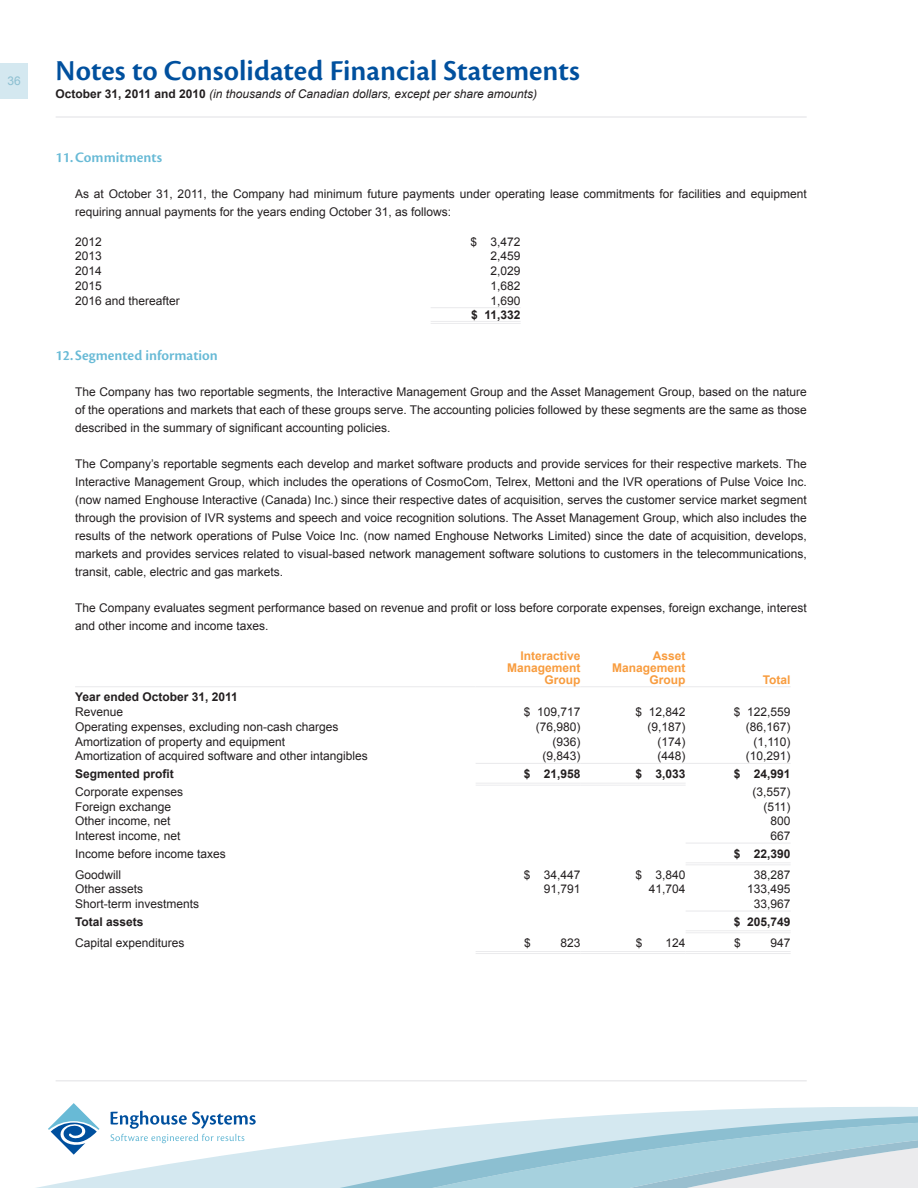
<style>
.page{position:relative;width:918px;height:1188px;background:#fff}
.page>*{position:absolute;margin:0;border:0;box-sizing:border-box;transform-origin:0 0}
.t1{font:600 30px "Cronos Pro";color:#00509e}
.t2{font:600 15px "Cronos Pro";color:#68bad6}
.t3{font:12px/18px "Arial";color:#231f20}
.t4{font:700 12px "Arial";color:#231f20}
.t5{font:italic 12px "Arial";color:#231f20}
.t6{font:700 12px/12px "Arial";color:#f89c3e;text-align:right}
.t7{font:12px "Arial";color:#8cbfd1}
.s1{font-weight:700;font-style:normal}
</style>
<div class="page">
<svg style="left:140px;top:1107px;width:778px;height:9px"></svg>
<svg style="left:553px;top:1116px;width:365px;height:3px"></svg>
<svg style="left:36px;top:1119px;width:882px;height:69px"></svg>
<svg style="left:110px;top:1111px;width:146px;height:32px"></svg>
<svg style="left:48px;top:1103px;width:52px;height:52px"></svg>
<hr style="left:56px;top:1080px;width:751px;height:2px;background:#ebebed">
<div style="left:0;top:63px;width:28px;height:36px;background:#d4e8f0"></div>
<hr style="left:56px;top:116px;width:751px;height:2px;background:#ebebed">
<hr style="left:431px;top:307px;width:90px;height:1px;background:#ebebed">
<hr style="left:431px;top:321px;width:90px;height:1px;background:#ebebed">
<hr style="left:431px;top:323px;width:90px;height:1px;background:#ebebed">
<hr style="left:476px;top:763px;width:105px;height:1px;background:#ebebed">
<hr style="left:581px;top:763px;width:105px;height:1px;background:#ebebed">
<hr style="left:686px;top:763px;width:105px;height:1px;background:#ebebed">
<hr style="left:476px;top:783px;width:105px;height:1px;background:#ebebed">
<hr style="left:476px;top:785px;width:105px;height:1px;background:#ebebed">
<hr style="left:581px;top:783px;width:105px;height:1px;background:#ebebed">
<hr style="left:581px;top:785px;width:105px;height:1px;background:#ebebed">
<hr style="left:686px;top:862px;width:105px;height:1px;background:#ebebed">
<hr style="left:686px;top:864px;width:105px;height:1px;background:#ebebed">
<hr style="left:686px;top:843px;width:105px;height:1px;background:#ebebed">
<hr style="left:686px;top:910px;width:105px;height:2px;background:#ebebed">
<hr style="left:686px;top:930px;width:105px;height:1px;background:#ebebed">
<hr style="left:686px;top:932px;width:105px;height:1px;background:#ebebed">
<hr style="left:476px;top:951px;width:105px;height:1px;background:#ebebed">
<hr style="left:476px;top:953px;width:105px;height:1px;background:#ebebed">
<hr style="left:581px;top:951px;width:105px;height:1px;background:#ebebed">
<hr style="left:581px;top:953px;width:105px;height:1px;background:#ebebed">
<hr style="left:686px;top:951px;width:105px;height:1px;background:#ebebed">
<hr style="left:686px;top:953px;width:105px;height:1px;background:#ebebed">
<hr style="left:75px;top:686px;width:401px;height:1px;background:#ebebed">
<hr style="left:476px;top:686px;width:105px;height:1px;background:#ebebed">
<hr style="left:581px;top:686px;width:105px;height:1px;background:#ebebed">
<hr style="left:686px;top:686px;width:105px;height:1px;background:#ebebed">
<p class="t7" style="left:7px;top:73px;width:15px">36</p>
<h1 class="t1" style="left:56px;top:54px;width:526px">Notes to Consolidated Financial Statements</h1>
<p class="t5" style="left:56px;top:86px;width:483px"><span class="s1">October 31, 2011 and 2010</span> (in thousands of Canadian dollars, except per share amounts)</p>
<p class="t2" style="left:56px;top:149px;width:108px">11.Commitments</p>
<p class="t3" style="left:75px;top:185px;width:733px">As at October 31, 2011, the Company had minimum future payments under operating lease commitments for facilities and equipment requiring annual payments for the years ending October 31, as follows:</p>
<p class="t3" style="left:75px;top:233px;width:28px">2012</p>
<p class="t3" style="left:471px;top:233px;width:52px">$ 3,472</p>
<p class="t3" style="left:75px;top:247px;width:28px">2013</p>
<p class="t3" style="left:491px;top:247px;width:32px">2,459</p>
<p class="t3" style="left:75px;top:262px;width:28px">2014</p>
<p class="t3" style="left:491px;top:262px;width:32px">2,029</p>
<p class="t3" style="left:75px;top:277px;width:28px">2015</p>
<p class="t3" style="left:491px;top:277px;width:32px">1,682</p>
<p class="t3" style="left:75px;top:292px;width:106px">2016 and thereafter</p>
<p class="t3" style="left:491px;top:292px;width:32px">1,690</p>
<p class="t4" style="left:471px;top:307px;width:51px">$ 11,332</p>
<p class="t2" style="left:56px;top:347px;width:164px">12. Segmented information</p>
<p class="t3" style="left:75px;top:383px;width:733px;text-align:justify">The Company has two reportable segments, the Interactive Management Group and the Asset Management Group, based on the nature of the operations and markets that each of these groups serve. The accounting policies followed by these segments are the same as those described in the summary of significant accounting policies.</p>
<p class="t3" style="left:75px;top:455px;width:733px;text-align:justify">The Company’s reportable segments each develop and market software products and provide services for their respective markets. The Interactive Management Group, which includes the operations of CosmoCom, Telrex, Mettoni and the IVR operations of Pulse Voice Inc. (now named Enghouse Interactive (Canada) Inc.) since their respective dates of acquisition, serves the customer service market segment through the provision of IVR systems and speech and voice recognition solutions. The Asset Management Group, which also includes the results of the network operations of Pulse Voice Inc. (now named Enghouse Networks Limited) since the date of acquisition, develops, markets and provides services related to visual-based network management software solutions to customers in the telecommunications, transit, cable, electric and gas markets.</p>
<p class="t3" style="left:75px;top:599px;width:733px">The Company evaluates segment performance based on revenue and profit or loss before corporate expenses, foreign exchange, interest and other income and income taxes.</p>
<p class="t6" style="left:507px;top:650px;width:75px">Interactive<br>Management<br>Group</p>
<p class="t6" style="left:612px;top:650px;width:75px">Asset<br>Management<br>Group</p>
<p class="t6" style="left:763px;top:674px;width:29px">Total</p>
<p class="t4" style="left:75px;top:689px;width:164px">Year ended October 31, 2011</p>
<p class="t3" style="left:75px;top:703px;width:50px">Revenue</p>
<p class="t3" style="left:524px;top:703px;width:58px">$ 109,717</p>
<p class="t3" style="left:636px;top:703px;width:52px">$ 12,842</p>
<p class="t3" style="left:734px;top:703px;width:58px">$ 122,559</p>
<p class="t3" style="left:75px;top:718px;width:265px">Operating expenses, excluding non-cash charges</p>
<p class="t3" style="left:536px;top:718px;width:46px">(76,980)</p>
<p class="t3" style="left:648px;top:718px;width:40px">(9,187)</p>
<p class="t3" style="left:746px;top:718px;width:46px">(86,167)</p>
<p class="t3" style="left:75px;top:733px;width:212px">Amortization of property and equipment</p>
<p class="t3" style="left:553px;top:733px;width:30px">(936)</p>
<p class="t3" style="left:658px;top:733px;width:30px">(174)</p>
<p class="t3" style="left:754px;top:733px;width:39px">(1,110)</p>
<p class="t3" style="left:75px;top:747px;width:294px">Amortization of acquired software and other intangibles</p>
<p class="t3" style="left:543px;top:747px;width:40px">(9,843)</p>
<p class="t3" style="left:658px;top:747px;width:30px">(448)</p>
<p class="t3" style="left:746px;top:747px;width:46px">(10,291)</p>
<p class="t4" style="left:75px;top:766px;width:100px">Segmented profit</p>
<p class="t4" style="left:524px;top:766px;width:58px">$ 21,958</p>
<p class="t4" style="left:636px;top:766px;width:52px">$ 3,033</p>
<p class="t4" style="left:734px;top:766px;width:58px">$ 24,991</p>
<p class="t3" style="left:75px;top:783px;width:110px">Corporate expenses</p>
<p class="t3" style="left:753px;top:783px;width:40px">(3,557)</p>
<p class="t3" style="left:75px;top:798px;width:98px">Foreign exchange</p>
<p class="t3" style="left:764px;top:798px;width:29px">(511)</p>
<p class="t3" style="left:75px;top:812px;width:97px">Other income, net</p>
<p class="t3" style="left:771px;top:812px;width:22px">800</p>
<p class="t3" style="left:75px;top:827px;width:107px">Interest income, net</p>
<p class="t3" style="left:771px;top:827px;width:22px">667</p>
<p class="t3" style="left:75px;top:845px;width:152px">Income before income taxes</p>
<p class="t4" style="left:734px;top:846px;width:58px">$ 22,390</p>
<p class="t3" style="left:75px;top:865px;width:48px">Goodwill</p>
<p class="t3" style="left:524px;top:865px;width:58px">$ 34,447</p>
<p class="t3" style="left:636px;top:865px;width:52px">$ 3,840</p>
<p class="t3" style="left:754px;top:865px;width:38px">38,287</p>
<p class="t3" style="left:75px;top:880px;width:70px">Other assets</p>
<p class="t3" style="left:544px;top:880px;width:38px">91,791</p>
<p class="t3" style="left:649px;top:880px;width:38px">41,704</p>
<p class="t3" style="left:747px;top:880px;width:45px">133,495</p>
<p class="t3" style="left:75px;top:895px;width:126px">Short-term investments</p>
<p class="t3" style="left:754px;top:895px;width:38px">33,967</p>
<p class="t4" style="left:75px;top:914px;width:70px">Total assets</p>
<p class="t4" style="left:734px;top:914px;width:58px">$ 205,749</p>
<p class="t3" style="left:75px;top:933px;width:111px">Capital expenditures</p>
<p class="t3" style="left:524px;top:933px;width:8px">$</p>
<p class="t3" style="left:561px;top:933px;width:22px">823</p>
<p class="t3" style="left:636px;top:933px;width:8px">$</p>
<p class="t3" style="left:666px;top:933px;width:22px">124</p>
<p class="t3" style="left:734px;top:933px;width:8px">$</p>
<p class="t3" style="left:771px;top:933px;width:22px">947</p>
</div>
